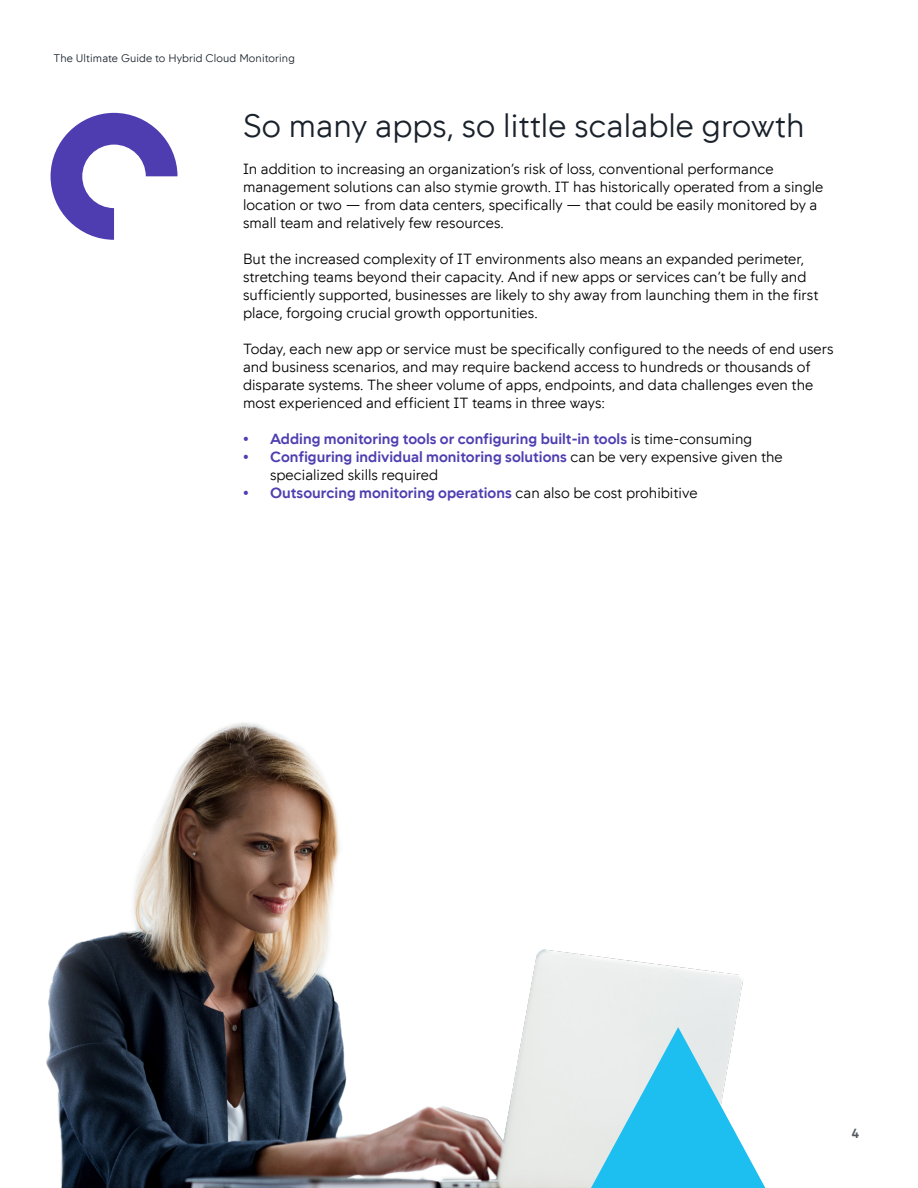
<style>
.page{position:relative;width:918px;height:1188px;background:#fff}
.page>*{position:absolute;margin:0;border:0;box-sizing:border-box;transform-origin:0 0}
.t1{font:300 33px "App D Sans";color:#19212b}
.t2{font:300 15px/18px "App D Sans";color:#000}
.t3{font:700 15px "App D Sans";color:#4e3eb1}
.t4{font:700 13.5px "App D Sans";color:#535860}
.t5{font:300 11.25px "App D Sans";letter-spacing:.01em;color:#19212b}
.s1{font-weight:300;color:#000}
.s2{font-weight:700;color:#4e3eb1}
</style>
<div class="page">
<img style="left:46px;top:723px;width:697px;height:465px">
<svg style="left:51px;top:113px;width:127px;height:127px"></svg>
<svg style="left:591px;top:1027px;width:174px;height:161px"></svg>
<p class="t5" style="left:53px;top:52px;width:243px">The Ultimate Guide to Hybrid Cloud Monitoring</p>
<h1 class="t1" style="left:243px;top:107px;width:563px">So many apps, so little scalable growth</h1>
<p class="t2" style="left:243px;top:160px;width:582px">In addition to increasing an organization’s risk of loss, conventional performance management solutions can also stymie growth. IT has historically operated from a single location or two — from data centers, specifically — that could be easily monitored by a small team and relatively few resources.</p>
<p class="t2" style="left:243px;top:250px;width:577px">But the increased complexity of IT environments also means an expanded perimeter, stretching teams beyond their capacity. And if new apps or services can’t be fully and sufficiently supported, businesses are likely to shy away from launching them in the first place, forgoing crucial growth opportunities.</p>
<p class="t2" style="left:243px;top:340px;width:592px">Today, each new app or service must be specifically configured to the needs of end users and business scenarios, and may require backend access to hundreds or thousands of disparate systems. The sheer volume of apps, endpoints, and data challenges even the most experienced and efficient IT teams in three ways:</p>
<p class="t3" style="left:243px;top:430px;width:511px">• Adding monitoring tools or configuring built-in tools <span class="s1">is time-consuming</span></p>
<p class="t2" style="left:270px;top:448px;width:514px;text-indent:-27px"><span class="s2">• Configuring individual monitoring solutions</span> can be very expensive given the specialized skills required</p>
<p class="t3" style="left:243px;top:484px;width:456px">• Outsourcing monitoring operations <span class="s1">can also be cost prohibitive</span></p>
<p class="t4" style="left:851px;top:1125px;width:9px">4</p>
</div>
